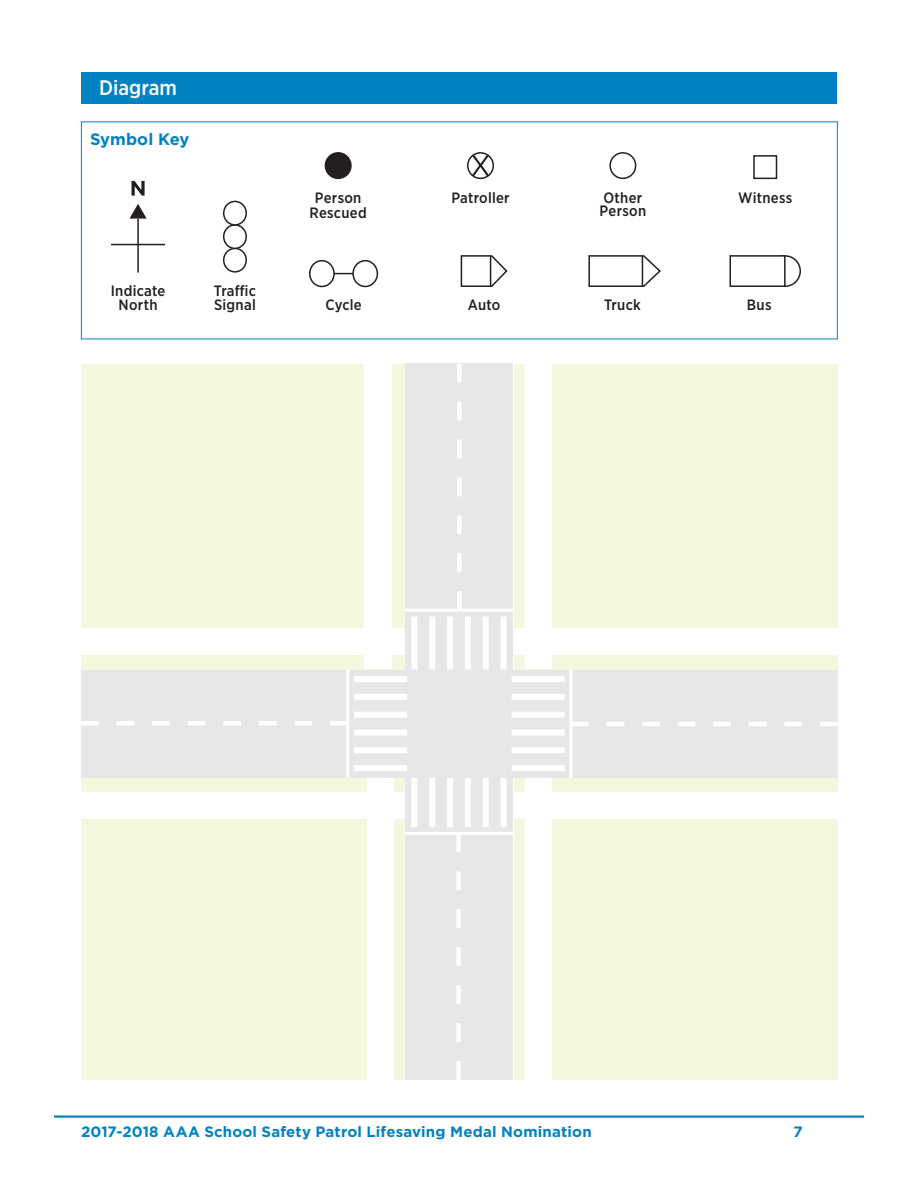
<style>
.page{position:relative;width:918px;height:1188px;background:#fff}
.page>*{position:absolute;margin:0;border:0;box-sizing:border-box;transform-origin:0 0}
.t1{font:500 21px "Gotham Narrow";color:#fff}
.t2{font:700 16.5px "Gotham";color:#0082c2}
.t3{font:500 15px/13.5px "Gotham Narrow";letter-spacing:.015em;color:#231f20;text-align:center}
.t4{font:700 15px "Gotham";letter-spacing:.01em;color:#0082c2}
</style>
<div class="page">
<hr style="left:54px;top:1115px;width:810px;height:3px;background:#0082c2">
<div style="left:81px;top:72px;width:756px;height:32px;background:#0082c2"></div>
<hr style="left:111px;top:244px;width:54px;height:1px;background:#231f20">
<hr style="left:137px;top:219px;width:2px;height:54px;background:#231f20">
<svg style="left:129px;top:204px;width:18px;height:15px"></svg>
<svg style="left:132px;top:181px;width:13px;height:15px"></svg>
<div style="left:223px;top:248px;width:24px;height:25px;border:2px solid #231f20;border-radius:50%"></div>
<div style="left:223px;top:224px;width:24px;height:25px;border:2px solid #231f20;border-radius:50%"></div>
<div style="left:223px;top:201px;width:24px;height:25px;border:2px solid #231f20;border-radius:50%"></div>
<div style="left:309px;top:260px;width:26px;height:27px;border:2px solid #231f20;border-radius:50%"></div>
<div style="left:352px;top:260px;width:26px;height:27px;border:2px solid #231f20;border-radius:50%"></div>
<svg style="left:334px;top:273px;width:19px;height:1px"></svg>
<svg style="left:460px;top:255px;width:48px;height:32px"></svg>
<hr style="left:490px;top:256px;width:1px;height:30px;background:#231f20">
<svg style="left:588px;top:255px;width:73px;height:32px"></svg>
<hr style="left:642px;top:256px;width:1px;height:30px;background:#231f20">
<div style="left:769px;top:255px;width:32px;height:32px;border:2px solid #231f20;border-radius:50%"></div>
<div style="left:730px;top:256px;width:55px;height:30px;background:#fff"></div>
<div style="left:730px;top:255px;width:56px;height:32px;border:2px solid #231f20"></div>
<div style="left:325px;top:153px;width:26px;height:25px;background:#231f20;border-radius:50%"></div>
<div style="left:325px;top:152px;width:27px;height:27px;border:2px solid #231f20;border-radius:50%"></div>
<div style="left:467px;top:152px;width:27px;height:27px;border:2px solid #231f20;border-radius:50%"></div>
<svg style="left:472px;top:155px;width:18px;height:21px"></svg>
<div style="left:609px;top:152px;width:27px;height:27px;border:2px solid #231f20;border-radius:50%"></div>
<div style="left:753px;top:155px;width:24px;height:24px;border:2px solid #231f20"></div>
<div style="left:81px;top:364px;width:324px;height:306px;background:#f5f8de"></div>
<div style="left:514px;top:364px;width:324px;height:306px;background:#f5f8de"></div>
<div style="left:81px;top:774px;width:324px;height:306px;background:#f5f8de"></div>
<div style="left:514px;top:774px;width:324px;height:306px;background:#f5f8de"></div>
<div style="left:405px;top:364px;width:108px;height:716px;background:#e6e7e8"></div>
<svg style="left:457px;top:364px;width:5px;height:245px"></svg>
<hr style="left:405px;top:609px;width:108px;height:3px;background:#fff">
<div style="left:411px;top:616px;width:6px;height:54px;background:#fff"></div>
<div style="left:429px;top:616px;width:6px;height:54px;background:#fff"></div>
<div style="left:447px;top:616px;width:6px;height:54px;background:#fff"></div>
<div style="left:465px;top:616px;width:6px;height:54px;background:#fff"></div>
<div style="left:483px;top:616px;width:6px;height:54px;background:#fff"></div>
<div style="left:501px;top:616px;width:6px;height:54px;background:#fff"></div>
<svg style="left:456px;top:835px;width:5px;height:245px"></svg>
<hr style="left:405px;top:832px;width:108px;height:3px;background:#fff">
<div style="left:501px;top:774px;width:6px;height:53px;background:#fff"></div>
<div style="left:483px;top:774px;width:6px;height:53px;background:#fff"></div>
<div style="left:465px;top:774px;width:6px;height:53px;background:#fff"></div>
<div style="left:447px;top:774px;width:6px;height:53px;background:#fff"></div>
<div style="left:429px;top:774px;width:6px;height:53px;background:#fff"></div>
<div style="left:411px;top:774px;width:6px;height:53px;background:#fff"></div>
<div style="left:81px;top:670px;width:757px;height:108px;background:#e6e7e8"></div>
<svg style="left:572px;top:722px;width:266px;height:4px"></svg>
<hr style="left:569px;top:670px;width:3px;height:108px;background:#fff">
<div style="left:512px;top:676px;width:53px;height:6px;background:#fff"></div>
<div style="left:512px;top:694px;width:53px;height:6px;background:#fff"></div>
<div style="left:512px;top:712px;width:53px;height:6px;background:#fff"></div>
<div style="left:512px;top:730px;width:53px;height:6px;background:#fff"></div>
<div style="left:512px;top:747px;width:53px;height:6px;background:#fff"></div>
<div style="left:512px;top:765px;width:53px;height:6px;background:#fff"></div>
<svg style="left:81px;top:721px;width:265px;height:4px"></svg>
<hr style="left:346px;top:670px;width:3px;height:108px;background:#fff">
<div style="left:354px;top:765px;width:53px;height:6px;background:#fff"></div>
<div style="left:354px;top:747px;width:53px;height:6px;background:#fff"></div>
<div style="left:354px;top:730px;width:53px;height:6px;background:#fff"></div>
<div style="left:354px;top:712px;width:53px;height:6px;background:#fff"></div>
<div style="left:354px;top:694px;width:53px;height:6px;background:#fff"></div>
<div style="left:354px;top:676px;width:53px;height:6px;background:#fff"></div>
<div style="left:525px;top:364px;width:27px;height:305px;background:#fff"></div>
<div style="left:365px;top:364px;width:27px;height:305px;background:#fff"></div>
<div style="left:525px;top:778px;width:27px;height:306px;background:#fff"></div>
<div style="left:367px;top:778px;width:27px;height:306px;background:#fff"></div>
<div style="left:514px;top:628px;width:324px;height:27px;background:#fff"></div>
<div style="left:81px;top:628px;width:324px;height:27px;background:#fff"></div>
<div style="left:81px;top:792px;width:324px;height:27px;background:#fff"></div>
<div style="left:514px;top:792px;width:324px;height:27px;background:#fff"></div>
<h1 class="t1" style="left:99px;top:74px;width:80px">Diagram</h1>
<p class="t2" style="left:90px;top:130px;width:101px">Symbol Key</p>
<p class="t3" style="left:111px;top:284px;width:56px">Indicate<br>North</p>
<p class="t3" style="left:214px;top:284px;width:44px;text-align:left">Traffic<br>Signal</p>
<p class="t3" style="left:310px;top:190px;width:59px;line-height:15px">Person<br>Rescued</p>
<p class="t3" style="left:451px;top:190px;width:60px">Patroller</p>
<p class="t3" style="left:600px;top:190px;width:48px;text-align:left">Other<br>Person</p>
<p class="t3" style="left:738px;top:190px;width:56px">Witness</p>
<p class="t3" style="left:325px;top:298px;width:38px">Cycle</p>
<p class="t3" style="left:468px;top:298px;width:34px">Auto</p>
<p class="t3" style="left:604px;top:298px;width:38px">Truck</p>
<p class="t3" style="left:747px;top:298px;width:26px">Bus</p>
<p class="t4" style="left:81px;top:1123px;width:512px">2017-2018 AAA School Safety Patrol Lifesaving Medal Nomination</p>
<p class="t4" style="left:794px;top:1123px;width:11px">7</p>
</div>
